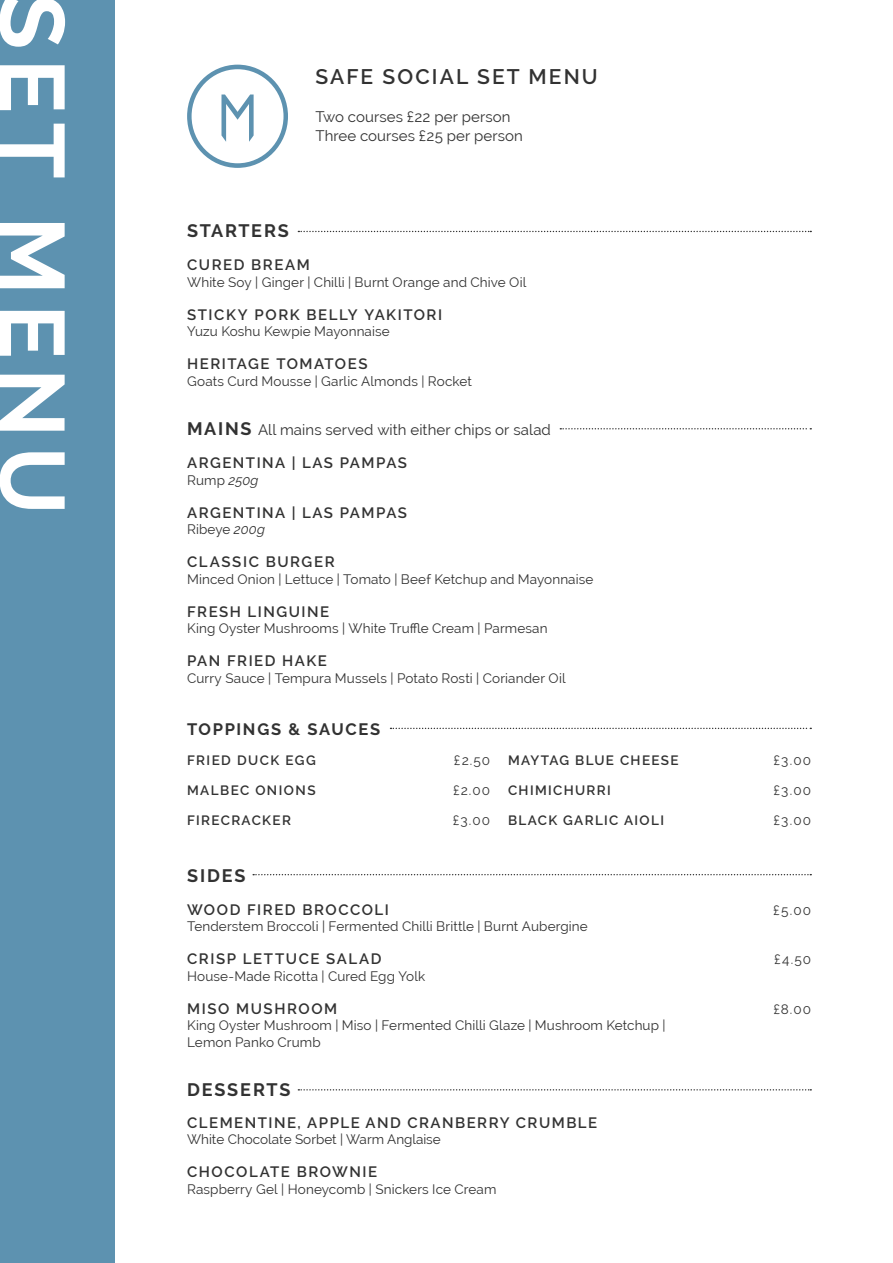
<style>
.page{position:relative;width:893px;height:1263px;background:#fff}
.page>*{position:absolute;margin:0;border:0;box-sizing:border-box;transform-origin:0 0}
.t1{font:700 91.05px "Raleway";letter-spacing:.1em;color:#fff}
.t2{font:600 21px "Raleway";letter-spacing:.1em;color:#323232}
.t3{font:700 18px "Raleway";letter-spacing:.1em;color:#323232}
.t4{font:700 16.5px "Raleway";letter-spacing:.1em;color:#323232}
.t5{font:600 15px "Raleway";letter-spacing:.1em;color:#323232}
.t6{font:15px/19.5px "Raleway";letter-spacing:.005em;color:#323232}
.t7{font:13.5px/16.5px "Raleway";letter-spacing:.01em;color:#323232}
.t8{font:600 13.5px "Raleway";letter-spacing:.1em;color:#323232}
.s1{font-weight:700;font-size:18px}
.s2{font-style:italic}
</style>
<div class="page">
<div style="left:0;top:0;width:115px;height:1263px;background:#5d92b0"></div>
<svg style="left:298px;top:231px;width:513px;height:1px"></svg>
<svg style="left:560px;top:428px;width:251px;height:1px"></svg>
<svg style="left:390px;top:728px;width:421px;height:1px"></svg>
<svg style="left:253px;top:874px;width:558px;height:1px"></svg>
<svg style="left:298px;top:1089px;width:513px;height:1px"></svg>
<svg style="left:187px;top:65px;width:101px;height:103px"></svg>
<h1 class="t1" style="left:84px;top:-6px;width:523px;rotate:90deg">SET MENU</h1>
<h2 class="t2" style="left:315px;top:65px;width:284px">SAFE SOCIAL SET MENU</h2>
<p class="t6" style="left:315px;top:107px;width:209px">Two courses £22 per person<br>Three courses £25 per person</p>
<h3 class="t3" style="left:187px;top:221px;width:103px">STARTERS</h3>
<p class="t5" style="left:187px;top:256px;width:124px">CURED BREAM</p>
<p class="t7" style="left:187px;top:274px;width:341px">White Soy | Ginger | Chilli | Burnt Orange and Chive Oil</p>
<p class="t5" style="left:187px;top:306px;width:257px">STICKY PORK BELLY YAKITORI</p>
<p class="t7" style="left:187px;top:323px;width:204px">Yuzu Koshu Kewpie Mayonnaise</p>
<p class="t5" style="left:187px;top:355px;width:182px">HERITAGE TOMATOES</p>
<p class="t7" style="left:187px;top:373px;width:286px">Goats Curd Mousse | Garlic Almonds | Rocket</p>
<p class="t6" style="left:187px;top:420px;width:365px"><span class="s1">MAINS</span> All mains served with either chips or salad</p>
<p class="t5" style="left:187px;top:454px;width:221px">ARGENTINA | LAS PAMPAS</p>
<p class="t7" style="left:187px;top:472px;width:73px">Rump <span class="s2">250g</span></p>
<p class="t5" style="left:187px;top:504px;width:221px">ARGENTINA | LAS PAMPAS</p>
<p class="t7" style="left:187px;top:521px;width:80px">Ribeye <span class="s2">200g</span></p>
<p class="t5" style="left:187px;top:553px;width:149px">CLASSIC BURGER</p>
<p class="t7" style="left:187px;top:571px;width:408px">Minced Onion | Lettuce | Tomato | Beef Ketchup and Mayonnaise</p>
<p class="t5" style="left:187px;top:603px;width:143px">FRESH LINGUINE</p>
<p class="t7" style="left:187px;top:620px;width:362px">King Oyster Mushrooms | White Truffle Cream | Parmesan</p>
<p class="t5" style="left:187px;top:652px;width:141px">PAN FRIED HAKE</p>
<p class="t7" style="left:187px;top:670px;width:380px">Curry Sauce | Tempura Mussels | Potato Rosti | Coriander Oil</p>
<p class="t4" style="left:187px;top:720px;width:195px">TOPPINGS &amp; SAUCES</p>
<p class="t8" style="left:187px;top:752px;width:130px">FRIED DUCK EGG</p>
<p class="t7" style="left:454px;top:752px;width:38px">£2.50</p>
<p class="t8" style="left:187px;top:782px;width:130px">MALBEC ONIONS</p>
<p class="t7" style="left:453px;top:782px;width:39px">£2.00</p>
<p class="t8" style="left:187px;top:812px;width:105px">FIRECRACKER</p>
<p class="t7" style="left:453px;top:812px;width:39px">£3.00</p>
<p class="t8" style="left:508px;top:753px;width:172px">MAYTAG BLUE CHEESE</p>
<p class="t7" style="left:774px;top:752px;width:39px">£3.00</p>
<p class="t8" style="left:508px;top:783px;width:104px">CHIMICHURRI</p>
<p class="t7" style="left:774px;top:782px;width:39px">£3.00</p>
<p class="t8" style="left:508px;top:813px;width:157px">BLACK GARLIC AIOLI</p>
<p class="t7" style="left:774px;top:812px;width:39px">£3.00</p>
<h3 class="t3" style="left:187px;top:865px;width:60px">SIDES</h3>
<p class="t5" style="left:187px;top:901px;width:203px">WOOD FIRED BROCCOLI</p>
<p class="t7" style="left:773px;top:902px;width:39px">£5.00</p>
<p class="t7" style="left:187px;top:918px;width:402px">Tenderstem Broccoli | Fermented Chilli Brittle | Burnt Aubergine</p>
<p class="t5" style="left:187px;top:950px;width:196px">CRISP LETTUCE SALAD</p>
<p class="t7" style="left:774px;top:951px;width:38px">£4.50</p>
<p class="t7" style="left:187px;top:968px;width:240px">House-Made Ricotta | Cured Egg Yolk</p>
<p class="t5" style="left:187px;top:1000px;width:152px">MISO MUSHROOM</p>
<p class="t7" style="left:773px;top:1001px;width:39px">£8.00</p>
<p class="t7" style="left:187px;top:1017px;width:480px">King Oyster Mushroom | Miso | Fermented Chilli Glaze | Mushroom Ketchup |<br>Lemon Panko Crumb</p>
<h3 class="t3" style="left:187px;top:1080px;width:105px">DESSERTS</h3>
<p class="t5" style="left:187px;top:1114px;width:412px">CLEMENTINE, APPLE AND CRANBERRY CRUMBLE</p>
<p class="t7" style="left:187px;top:1131px;width:255px">White Chocolate Sorbet | Warm Anglaise</p>
<p class="t5" style="left:187px;top:1163px;width:192px">CHOCOLATE BROWNIE</p>
<p class="t7" style="left:187px;top:1181px;width:311px">Raspberry Gel | Honeycomb | Snickers Ice Cream</p>
</div>
